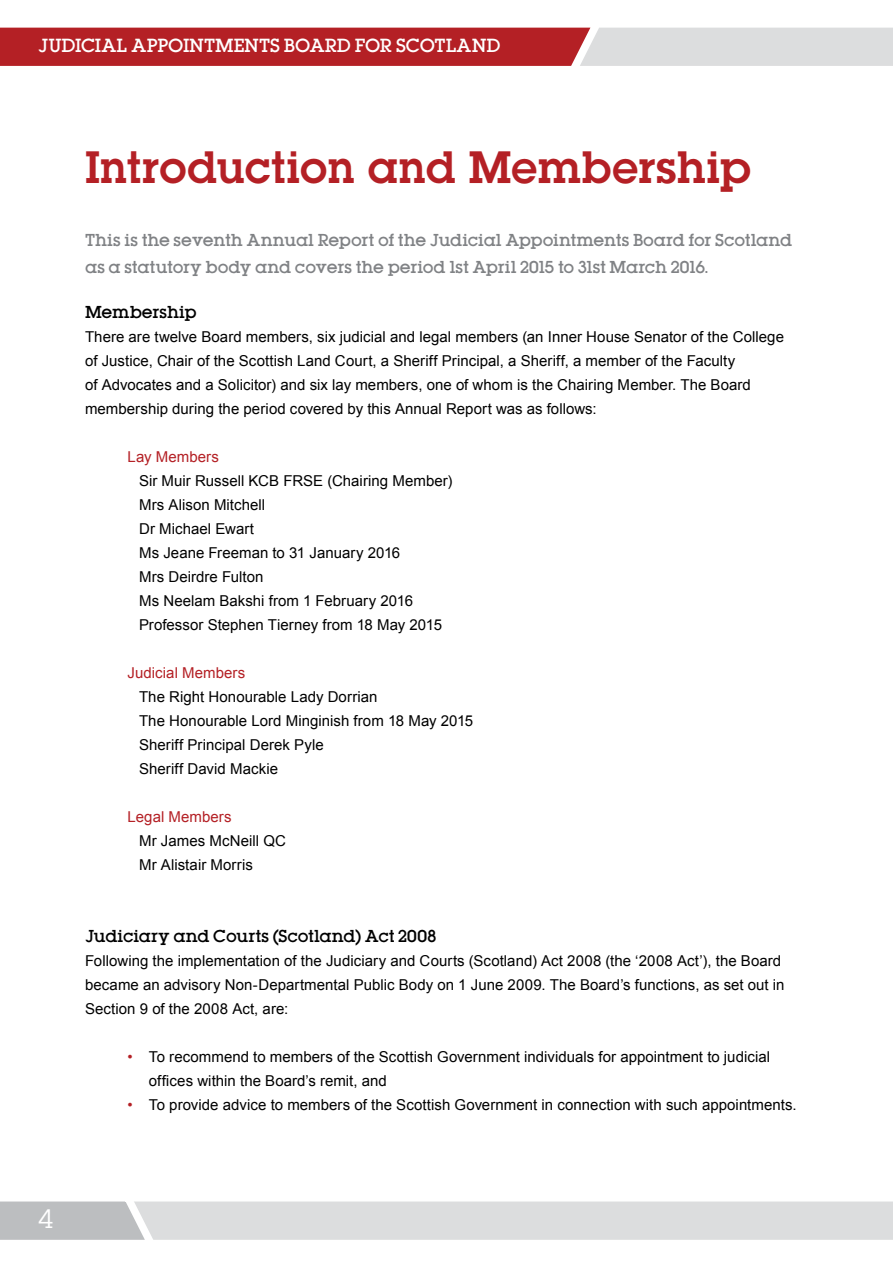
<style>
.page{position:relative;width:893px;height:1263px;background:#fff}
.page>*{position:absolute;margin:0;border:0;box-sizing:border-box;transform-origin:0 0}
.t1{font:40.5px "Lubalin Demi";letter-spacing:-.005em;color:#b42025}
.t2{font:24px "Lubalin";color:#fff}
.t3{font:500 16.5px "Lubalin";color:#fff}
.t4{font:15px/24px "Arial";letter-spacing:.005em;color:#000}
.t5{font:500 15px/27px "Lubalin";letter-spacing:-.005em;color:#808285}
.t6{font:500 15px "Lubalin";color:#000}
.t7{font:15px "Arial";letter-spacing:.005em;color:#b42025}
.s1{color:#b42025}
</style>
<div class="page">
<svg style="left:0;top:1201px;width:893px;height:39px;background:#d8d9da"></svg>
<svg style="left:0;top:28px;width:893px;height:38px;background:#c26266"></svg>
<p class="t3" style="left:38px;top:33px;width:464px">JUDICIAL APPOINTMENTS BOARD FOR SCOTLAND</p>
<h1 class="t1" style="left:85px;top:138px;width:668px">Introduction and Membership</h1>
<p class="t5" style="left:85px;top:226px;width:709px">This is the seventh Annual Report of the Judicial Appointments Board for Scotland as a statutory body and covers the period 1st April 2015 to 31st March 2016.</p>
<p class="t6" style="left:85px;top:301px;width:113px">Membership</p>
<p class="t4" style="left:85px;top:325px;width:700px">There are twelve Board members, six judicial and legal members (an Inner House Senator of the College of Justice, Chair of the Scottish Land Court, a Sheriff Principal, a Sheriff, a member of the Faculty<br>of Advocates and a Solicitor) and six lay members, one of whom is the Chairing Member. The Board membership during the period covered by this Annual Report was as follows:</p>
<p class="t7" style="left:128px;top:448px;width:93px">Lay Members</p>
<p class="t4" style="left:139px;top:469px;width:315px">Sir Muir Russell KCB FRSE (Chairing Member)<br>Mrs Alison Mitchell<br>Dr Michael Ewart<br>Ms Jeane Freeman to 31 January 2016<br>Mrs Deirdre Fulton<br>Ms Neelam Bakshi from 1 February 2016<br>Professor Stephen Tierney from 18 May 2015</p>
<p class="t7" style="left:128px;top:664px;width:119px">Judicial Members</p>
<p class="t4" style="left:139px;top:685px;width:336px">The Right Honourable Lady Dorrian<br>The Honourable Lord Minginish from 18 May 2015<br>Sheriff Principal Derek Pyle<br>Sheriff David Mackie</p>
<p class="t7" style="left:128px;top:808px;width:106px">Legal Members</p>
<p class="t4" style="left:139px;top:829px;width:148px">Mr James McNeill QC<br>Mr Alistair Morris</p>
<p class="t6" style="left:85px;top:925px;width:353px">Judiciary and Courts (Scotland) Act 2008</p>
<p class="t4" style="left:85px;top:949px;width:701px">Following the implementation of the Judiciary and Courts (Scotland) Act 2008 (the ‘2008 Act’), the Board became an advisory Non-Departmental Public Body on 1 June 2009. The Board’s functions, as set out in<br>Section 9 of the 2008 Act, are:</p>
<p class="t4" style="left:149px;top:1045px;width:623px;text-indent:-21px"><span class="s1">•</span> To recommend to members of the Scottish Government individuals for appointment to judicial offices within the Board’s remit, and</p>
<p class="t4" style="left:128px;top:1093px;width:670px"><span class="s1">•</span> To provide advice to members of the Scottish Government in connection with such appointments.</p>
<h2 class="t2" style="left:38px;top:1202px;width:17px">4</h2>
</div>
